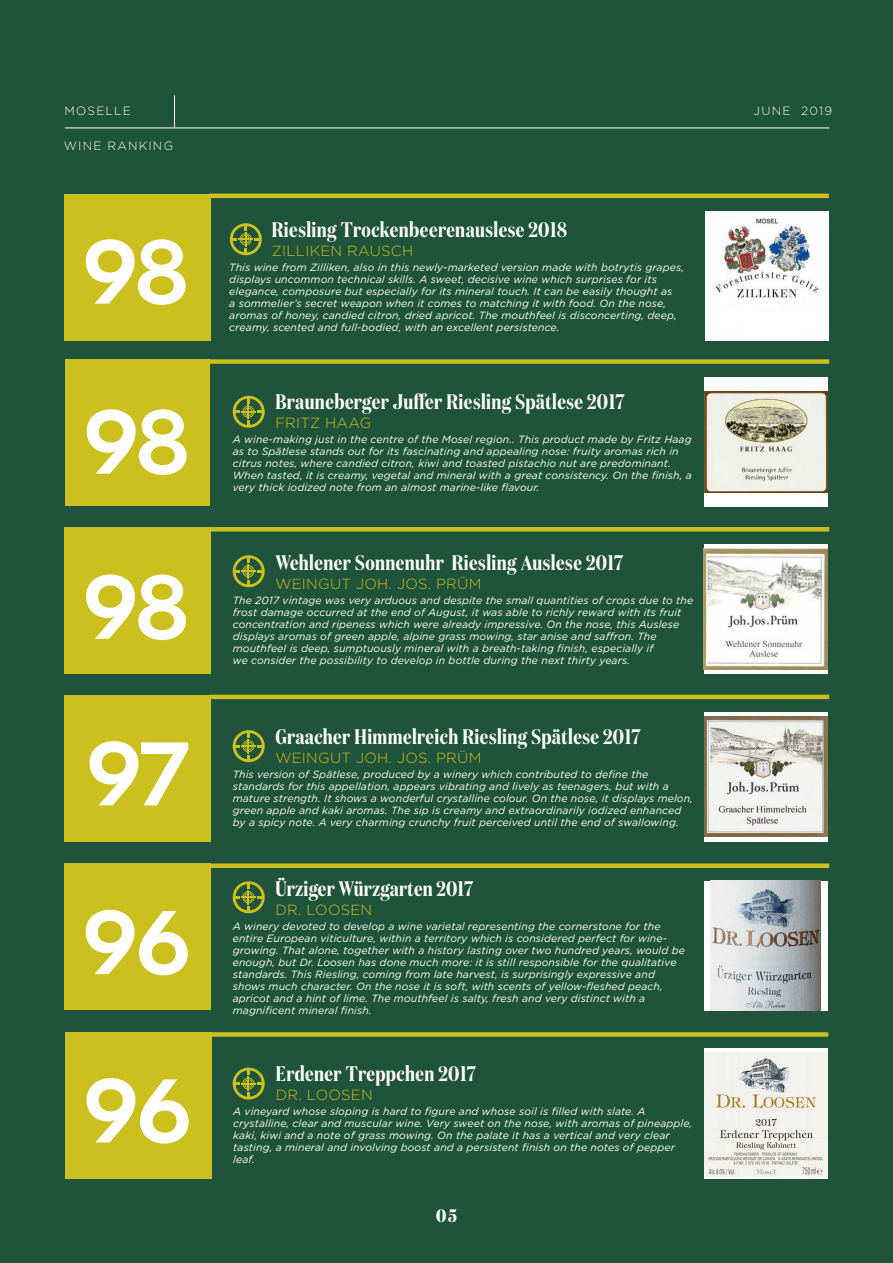
<style>
.page{position:relative;width:893px;height:1263px;background:#20533b}
.page>*{position:absolute;margin:0;border:0;box-sizing:border-box;transform-origin:0 0}
.t1{font:600 90px "Novecentowide";letter-spacing:-.04em;color:#fff}
.t2{font:600 21px "Domaine Disp Cond";letter-spacing:.02em;color:#fff}
.t3{font:700 18px "Domaine Disp Cond";color:#fff}
.t4{font:300 14.7px "Gotham";letter-spacing:.02em;color:#cbc01e}
.t5{font:300 12px "Gotham";letter-spacing:.1em;color:#fff}
.t6{font:italic 10.5px/12px "Gotham";letter-spacing:.01em;color:#fff}
</style>
<div class="page">
<div style="left:65px;top:359px;width:144px;height:147px;background:#cbc01e"></div>
<div style="left:209px;top:359px;width:620px;height:5px;background:#cbc01e"></div>
<div style="left:65px;top:1032px;width:147px;height:147px;background:#cbc01e"></div>
<div style="left:208px;top:1032px;width:620px;height:5px;background:#cbc01e"></div>
<div style="left:64px;top:527px;width:147px;height:147px;background:#cbc01e"></div>
<hr style="left:209px;top:527px;width:620px;height:4px;background:#cbc01e">
<div style="left:64px;top:695px;width:147px;height:147px;background:#cbc01e"></div>
<hr style="left:209px;top:695px;width:620px;height:4px;background:#cbc01e">
<div style="left:64px;top:863px;width:147px;height:147px;background:#cbc01e"></div>
<div style="left:209px;top:863px;width:620px;height:5px;background:#cbc01e"></div>
<div style="left:704px;top:377px;width:123px;height:130px;background:#fff"></div>
<svg style="left:704px;top:544px;width:123px;height:130px"></svg>
<div style="left:704px;top:881px;width:123px;height:129px;background:#fff"></div>
<div style="left:704px;top:712px;width:123px;height:130px;background:#fff"></div>
<div style="left:704px;top:1049px;width:123px;height:130px;background:linear-gradient(to right,#fff,#fff)"></div>
<img style="left:704px;top:1053px;width:123px;height:123px">
<img style="left:704px;top:716px;width:124px;height:120px">
<img style="left:704px;top:549px;width:123px;height:120px">
<img style="left:710px;top:881px;width:110px;height:129px">
<img style="left:704px;top:392px;width:123px;height:100px">
<svg style="left:233px;top:396px;width:32px;height:32px"></svg>
<div style="left:244px;top:408px;width:8px;height:8px;border:1px solid #cbc01e;border-radius:50%"></div>
<div style="left:243px;top:406px;width:11px;height:11px;border:1px solid #cbc01e;border-radius:50%"></div>
<svg style="left:233px;top:555px;width:32px;height:32px"></svg>
<div style="left:244px;top:567px;width:8px;height:8px;border:1px solid #cbc01e;border-radius:50%"></div>
<div style="left:243px;top:565px;width:11px;height:12px;border:1px solid #cbc01e;border-radius:50%"></div>
<svg style="left:233px;top:730px;width:32px;height:32px"></svg>
<div style="left:244px;top:742px;width:8px;height:8px;border:1px solid #cbc01e;border-radius:50%"></div>
<div style="left:243px;top:740px;width:11px;height:12px;border:1px solid #cbc01e;border-radius:50%"></div>
<svg style="left:233px;top:881px;width:32px;height:32px"></svg>
<div style="left:244px;top:893px;width:8px;height:8px;border:1px solid #cbc01e;border-radius:50%"></div>
<div style="left:243px;top:891px;width:11px;height:12px;border:1px solid #cbc01e;border-radius:50%"></div>
<svg style="left:233px;top:1067px;width:32px;height:32px"></svg>
<div style="left:244px;top:1079px;width:8px;height:8px;border:1px solid #cbc01e;border-radius:50%"></div>
<div style="left:243px;top:1078px;width:11px;height:11px;border:1px solid #cbc01e;border-radius:50%"></div>
<div style="left:64px;top:194px;width:147px;height:146px;background:#cbc01e"></div>
<hr style="left:209px;top:194px;width:620px;height:4px;background:#cbc01e">
<div style="left:706px;top:211px;width:123px;height:129px;background:#fff"></div>
<img style="left:715px;top:217px;width:106px;height:81px">
<svg style="left:230px;top:223px;width:32px;height:32px"></svg>
<div style="left:242px;top:235px;width:7px;height:8px;border:1px solid #cbc01e;border-radius:50%"></div>
<div style="left:240px;top:233px;width:11px;height:12px;border:1px solid #cbc01e;border-radius:50%"></div>
<hr style="left:65px;top:128px;width:764px;height:1px;background:#fff">
<hr style="left:174px;top:95px;width:1px;height:33px;background:#fff">
<p class="t5" style="left:65px;top:103px;width:68px">MOSELLE</p>
<p class="t5" style="left:754px;top:103px;width:80px">JUNE 2019</p>
<p class="t5" style="left:64px;top:139px;width:111px">WINE RANKING</p>
<p class="t1" style="left:84px;top:217px;width:107px">98</p>
<p class="t1" style="left:85px;top:387px;width:107px">98</p>
<p class="t1" style="left:84px;top:552px;width:107px">98</p>
<p class="t1" style="left:88px;top:719px;width:103px">97</p>
<p class="t1" style="left:84px;top:887px;width:108px">96</p>
<p class="t1" style="left:84px;top:1056px;width:108px">96</p>
<p class="t2" style="left:272px;top:217px;width:296px">Riesling Trockenbeerenauslese 2018</p>
<p class="t4" style="left:272px;top:241px;width:143px">ZILLIKEN RAUSCH</p>
<p class="t6" style="left:229px;top:261px;width:456px">This wine from Zilliken, also in this newly-marketed version made with botrytis grapes, displays uncommon technical skills. A sweet, decisive wine which surprises for its elegance, composure but especially for its mineral touch. It can be easily thought as<br>a sommelier’s secret weapon when it comes to matching it with food. On the nose, aromas of honey, candied citron, dried apricot. The mouthfeel is disconcerting, deep, creamy, scented and full-bodied, with an excellent persistence.</p>
<p class="t2" style="left:275px;top:389px;width:351px">Brauneberger Juffer Riesling Spätlese 2017</p>
<p class="t4" style="left:275px;top:414px;width:98px">FRITZ HAAG</p>
<p class="t6" style="left:233px;top:433px;width:460px">A wine-making just in the centre of the Mosel region.. This product made by Fritz Haag as to Spätlese stands out for its fascinating and appealing nose: fruity aromas rich in citrus notes, where candied citron, kiwi and toasted pistachio nut are predominant.<br>When tasted, it is creamy, vegetal and mineral with a great consistency. On the finish, a very thick iodized note from an almost marine-like flavour.</p>
<p class="t2" style="left:275px;top:550px;width:350px">Wehlener Sonnenuhr Riesling Auslese 2017</p>
<p class="t4" style="left:275px;top:575px;width:208px">WEINGUT JOH. JOS. PRÜM</p>
<p class="t6" style="left:233px;top:594px;width:462px">The 2017 vintage was very arduous and despite the small quantities of crops due to the frost damage occurred at the end of August, it was able to richly reward with its fruit concentration and ripeness which were already impressive. On the nose, this Auslese displays aromas of green apple, alpine grass mowing, star anise and saffron. The mouthfeel is deep, sumptuously mineral with a breath-taking finish, especially if</p>
<p class="t6" style="left:233px;top:654px;width:399px">we consider the possibility to develop in bottle during the next thirty years.</p>
<p class="t2" style="left:275px;top:724px;width:367px">Graacher Himmelreich Riesling Spätlese 2017</p>
<p class="t4" style="left:275px;top:748px;width:208px">WEINGUT JOH. JOS. PRÜM</p>
<p class="t6" style="left:233px;top:768px;width:462px">This version of Spätlese, produced by a winery which contributed to define the standards for this appellation, appears vibrating and lively as teenagers, but with a mature strength. It shows a wonderful crystalline colour. On the nose, it displays melon, green apple and kaki aromas. The sip is creamy and extraordinarily iodized enhanced by a spicy note. A very charming crunchy fruit perceived until the end of swallowing.</p>
<p class="t2" style="left:275px;top:876px;width:200px">Ürziger Würzgarten 2017</p>
<p class="t4" style="left:275px;top:900px;width:98px">DR. LOOSEN</p>
<p class="t6" style="left:233px;top:920px;width:454px">A winery devoted to develop a wine varietal representing the cornerstone for the entire European viticulture, within a territory which is considered perfect for wine&shy;growing. That alone, together with a history lasting over two hundred years, would be enough, but Dr. Loosen has done much more: it is still responsible for the qualitative standards. This Riesling, coming from late harvest, is surprisingly expressive and shows much character. On the nose it is soft, with scents of yellow-fleshed peach, apricot and a hint of lime. The mouthfeel is salty, fresh and very distinct with a magnificent mineral finish.</p>
<p class="t2" style="left:276px;top:1061px;width:202px">Erdener Treppchen 2017</p>
<p class="t4" style="left:276px;top:1086px;width:98px">DR. LOOSEN</p>
<p class="t6" style="left:233px;top:1105px;width:460px">A vineyard whose sloping is hard to figure and whose soil is filled with slate. A crystalline, clear and muscular wine. Very sweet on the nose, with aromas of pineapple, kaki, kiwi and a note of grass mowing. On the palate it has a vertical and very clear tasting, a mineral and involving boost and a persistent finish on the notes of pepper leaf.</p>
<p class="t3" style="left:436px;top:1204px;width:22px">05</p>
</div>
